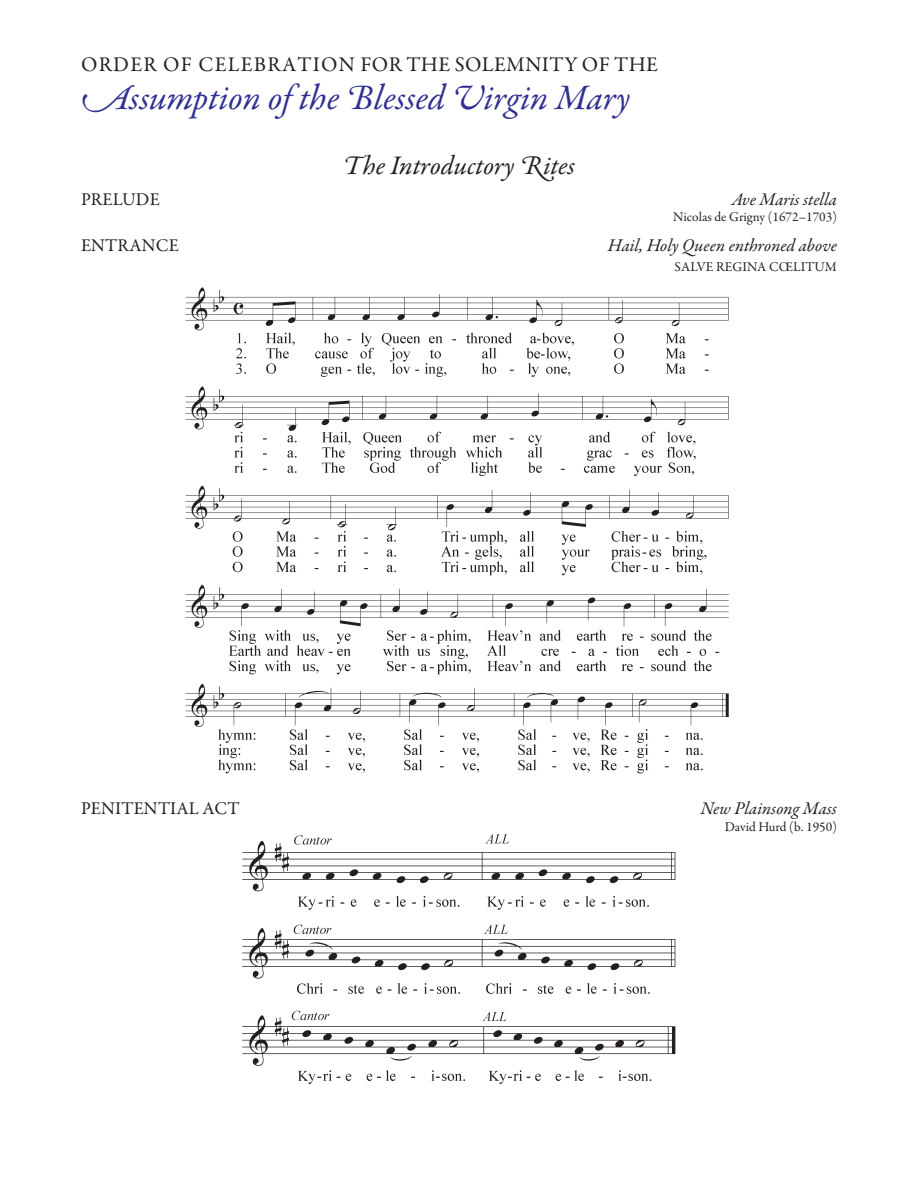
<style>
.page{position:relative;width:918px;height:1188px;background:#fff}
.page>*{position:absolute;margin:0;border:0;box-sizing:border-box;transform-origin:0 0}
.Headline{font:italic 36px "Garamond Premr Pro";color:#2e3092}
.t1{font:italic 27px "Garamond Premr Pro";letter-spacing:-.005em;color:#231f20}
.Headline-2{font:21px "Garamond Premr Pro";letter-spacing:.055em;color:#231f20}
.Rite1{font:italic 18px "Garamond Premr Pro";color:#231f20}
.Rite1-2{font:18px "Garamond Premr Pro";letter-spacing:.01em;color:#231f20}
.Rite1-3{font:13.5px "Garamond Premr Pro";color:#231f20}
</style>
<div class="page">
<img style="left:242px;top:834px;width:434px;height:251px">
<img style="left:186px;top:287px;width:543px;height:487px">
<p class="Headline-2" style="left:81px;top:52px;width:578px">ORDER OF CELEBRATION FOR THE SOLEMNITY OF THE</p>
<p class="Headline" style="left:81px;top:75px;width:551px">Assumption of the Blessed Virgin Mary</p>
<p class="t1" style="left:343px;top:148px;width:234px">The Introductory Rites</p>
<p class="Rite1-2" style="left:81px;top:188px;width:80px">PRELUDE</p>
<p class="Rite1" style="left:731px;top:188px;width:107px">Ave Maris stella</p>
<p class="Rite1-3" style="left:673px;top:208px;width:165px">Nicolas de Grigny (1672–1703)</p>
<p class="Rite1-2" style="left:81px;top:235px;width:99px">ENTRANCE</p>
<p class="Rite1" style="left:608px;top:234px;width:231px">Hail, Holy Queen enthroned above</p>
<p class="Rite1-3" style="left:675px;top:259px;width:164px">SALVE REGINA CŒLITUM</p>
<p class="Rite1-2" style="left:81px;top:798px;width:160px">PENITENTIAL ACT</p>
<p class="Rite1" style="left:700px;top:797px;width:138px">New Plainsong Mass</p>
<p class="Rite1-3" style="left:725px;top:818px;width:114px">David Hurd (b. 1950)</p>
</div>
